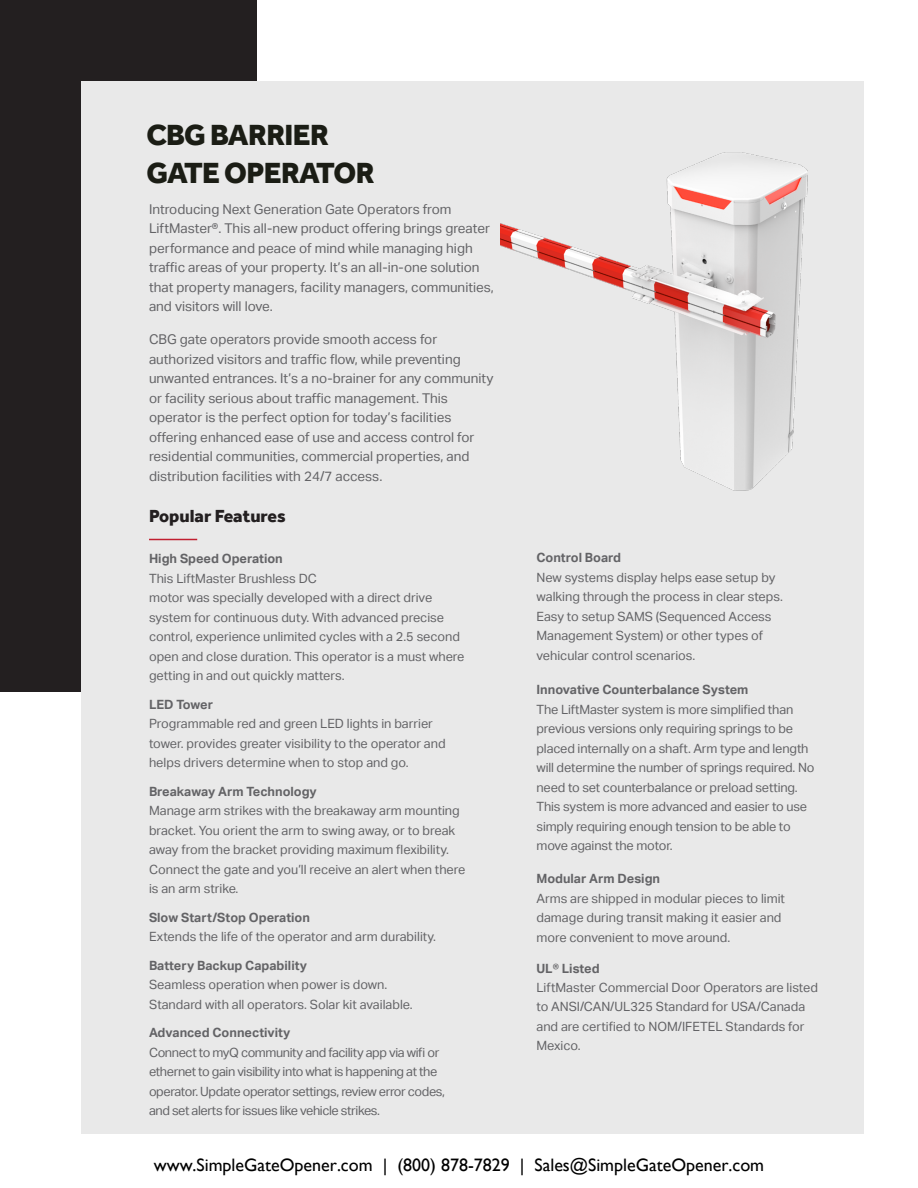
<style>
.page{position:relative;width:918px;height:1188px;background:#fff}
.page>*{position:absolute;margin:0;border:0;box-sizing:border-box;transform-origin:0 0}
.t1{font:800 30px "Effra";letter-spacing:-.02em;color:#1b1d15}
.t2{font:18px "Gill Sans";color:#000}
.Heading_4{font:800 18px "Effra";color:#231f20}
.t3{font:13.5px/19.5px "Aktiv Grotesk";color:#636366}
.Gray_Back_Bulls{font:12.75px/19.5px "Aktiv Grotesk";color:#636366}
.t4{font:700 12.75px "Aktiv Grotesk";color:#636366}
.Gray_Back_Bulls-2{font:12.75px/19.5px "Aktiv Grotesk";letter-spacing:-.03em;color:#636366}
</style>
<div class="page">
<div style="left:0;top:0;width:256px;height:691px;background:#231f20"></div>
<div style="left:81px;top:81px;width:783px;height:1053px;background:#e9e9e9"></div>
<hr style="left:149px;top:539px;width:48px;height:1px;background:#c11f31">
<img style="left:501px;top:152px;width:307px;height:339px">
<p class="t1" style="left:146px;top:117px;width:184px">CBG BARRIER</p>
<p class="t1" style="left:146px;top:155px;width:230px">GATE OPERATOR</p>
<p class="t3" style="left:149px;top:199px;width:346px">Introducing Next Generation Gate Operators from LiftMaster®. This all-new product offering brings greater performance and peace of mind while managing high traffic areas of your property. It’s an all-in-one solution that property managers, facility managers, communities, and visitors will love.</p>
<p class="t3" style="left:149px;top:330px;width:346px">CBG gate operators provide smooth access for authorized visitors and traffic flow, while preventing unwanted entrances. It’s a no-brainer for any community or facility serious about traffic management. This operator is the perfect option for today’s facilities offering enhanced ease of use and access control for residential communities, commercial properties, and distribution facilities with 24/7 access.</p>
<p class="Heading_4" style="left:149px;top:505px;width:138px">Popular Features</p>
<p class="t4" style="left:149px;top:551px;width:135px">High Speed Operation</p>
<p class="Gray_Back_Bulls" style="left:149px;top:569px;width:169px">This LiftMaster Brushless DC</p>
<p class="Gray_Back_Bulls" style="left:149px;top:588px;width:317px">motor was specially developed with a direct drive system for continuous duty. With advanced precise control, experience unlimited cycles with a 2.5 second open and close duration. This operator is a must where getting in and out quickly matters.</p>
<p class="t4" style="left:149px;top:697px;width:66px">LED Tower</p>
<p class="Gray_Back_Bulls" style="left:149px;top:714px;width:298px">Programmable red and green LED lights in barrier tower. provides greater visibility to the operator and helps drivers determine when to stop and go.</p>
<p class="t4" style="left:149px;top:784px;width:169px">Breakaway Arm Technology</p>
<p class="Gray_Back_Bulls" style="left:149px;top:801px;width:312px">Manage arm strikes with the breakaway arm mounting bracket. You orient the arm to swing away, or to break away from the bracket providing maximum flexibility.</p>
<p class="Gray_Back_Bulls" style="left:149px;top:860px;width:318px">Connect the gate and you’ll receive an alert when there is an arm strike.</p>
<p class="t4" style="left:149px;top:910px;width:162px">Slow Start/Stop Operation</p>
<p class="Gray_Back_Bulls" style="left:149px;top:927px;width:289px">Extends the life of the operator and arm durability.</p>
<p class="t4" style="left:149px;top:958px;width:160px">Battery Backup Capability</p>
<p class="Gray_Back_Bulls" style="left:149px;top:975px;width:240px">Seamless operation when power is down.</p>
<p class="Gray_Back_Bulls" style="left:149px;top:995px;width:265px">Standard with all operators. Solar kit available.</p>
<p class="t4" style="left:149px;top:1025px;width:143px">Advanced Connectivity</p>
<p class="Gray_Back_Bulls-2" style="left:149px;top:1043px;width:298px">Connect to myQ community and facility app via wifi or ethernet to gain visibility into what is happening at the operator. Update operator settings, review error codes, and set alerts for issues like vehicle strikes.</p>
<p class="t4" style="left:536px;top:550px;width:86px">Control Board</p>
<p class="Gray_Back_Bulls" style="left:536px;top:568px;width:248px">New systems display helps ease setup by walking through the process in clear steps.<br>Easy to setup SAMS (Sequenced Access Management System) or other types of</p>
<p class="Gray_Back_Bulls" style="left:536px;top:646px;width:160px">vehicular control scenarios.</p>
<p class="t4" style="left:536px;top:682px;width:213px">Innovative Counterbalance System</p>
<p class="Gray_Back_Bulls" style="left:536px;top:700px;width:280px">The LiftMaster system is more simplified than previous versions only requiring springs to be placed internally on a shaft. Arm type and length will determine the number of springs required. No need to set counterbalance or preload setting.<br>This system is more advanced and easier to use simply requiring enough tension to be able to move against the motor.</p>
<p class="t4" style="left:536px;top:871px;width:125px">Modular Arm Design</p>
<p class="Gray_Back_Bulls" style="left:536px;top:889px;width:250px">Arms are shipped in modular pieces to limit damage during transit making it easier and</p>
<p class="Gray_Back_Bulls" style="left:536px;top:928px;width:195px">more convenient to move around.</p>
<p class="t4" style="left:536px;top:961px;width:65px">UL® Listed</p>
<p class="Gray_Back_Bulls" style="left:536px;top:978px;width:283px">LiftMaster Commercial Door Operators are listed to ANSI/CAN/UL325 Standard for USA/Canada and are certified to NOM/IFETEL Standards for Mexico.</p>
<h2 class="t2" style="left:154px;top:1155px;width:612px">www.SimpleGateOpener.com | (800) 878-7829 | Sales@SimpleGateOpener.com</h2>
</div>
